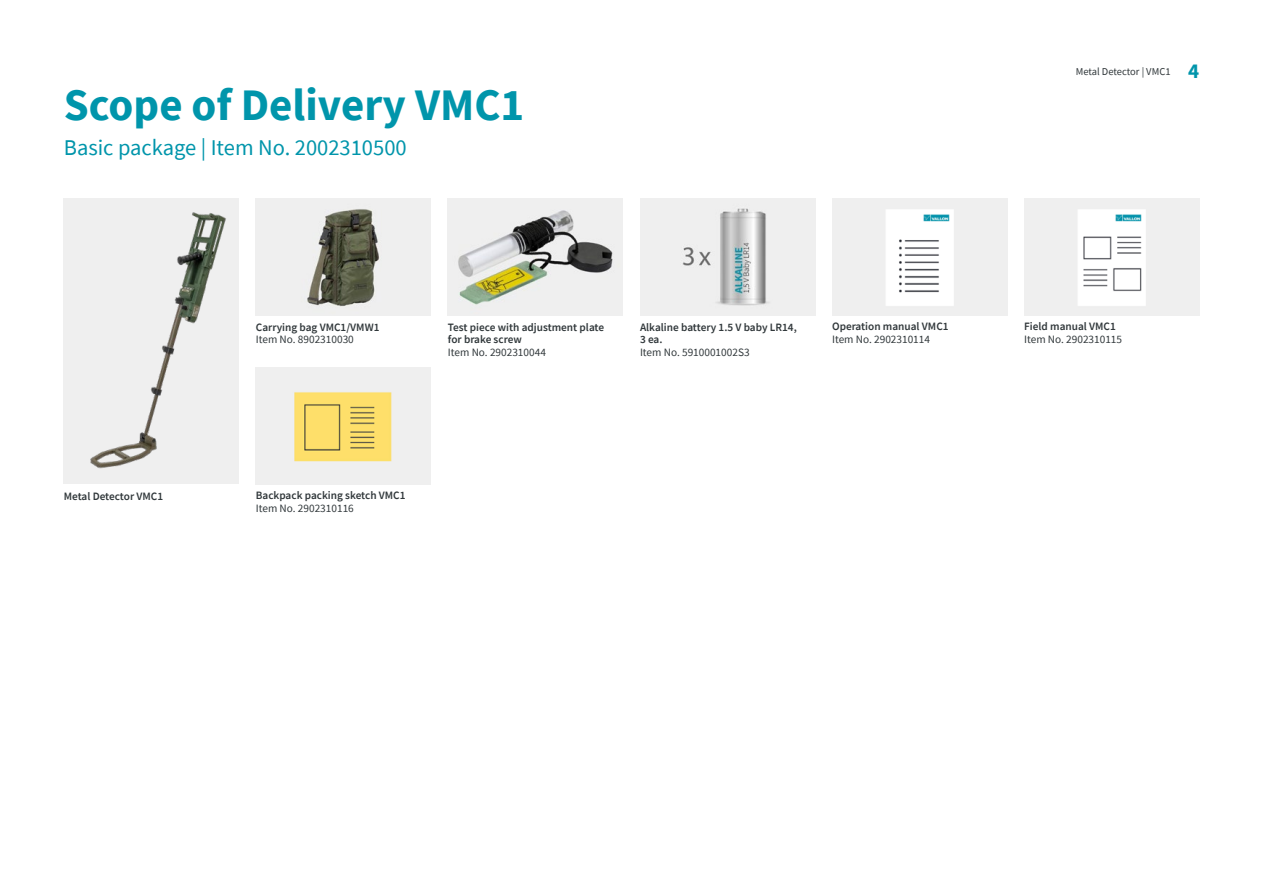
<style>
.page{position:relative;width:1263px;height:893px;background:#fff}
.page>*{position:absolute;margin:0;border:0;box-sizing:border-box;transform-origin:0 0}
.t1{font:700 45px "Source Sans Pro";color:#0095ab}
.t2{font:22.5px "Source Sans Pro";color:#0095ab}
.t3{font:700 21px "Source Sans Pro";color:#0095ab}
.t4{font:600 11.25px/12.8px "Source Sans Pro";color:#30373a}
.t5{font:11.25px "Source Sans Pro";color:#30373a}
.t6{font:10.5px "Source Sans Pro";color:#30373a}
</style>
<div class="page">
<img style="left:256px;top:199px;width:175px;height:116px">
<img style="left:448px;top:199px;width:175px;height:116px">
<div style="left:64px;top:199px;width:175px;height:285px;background:#efefef"></div>
<img style="left:90px;top:212px;width:136px;height:257px">
<img style="left:832px;top:199px;width:175px;height:116px">
<img style="left:1024px;top:199px;width:175px;height:116px">
<img style="left:256px;top:368px;width:175px;height:116px">
<img style="left:640px;top:199px;width:175px;height:116px">
<h1 class="t1" style="left:64px;top:74px;width:462px">Scope of Delivery VMC1</h1>
<h2 class="t2" style="left:64px;top:133px;width:344px">Basic package | Item No. 2002310500</h2>
<p class="t4" style="left:64px;top:490px;width:101px">Metal Detector VMC1</p>
<p class="t4" style="left:256px;top:320px;width:125px">Carrying bag VMC1/VMW1</p>
<p class="t5" style="left:256px;top:332px;width:99px">Item No. 8902310030</p>
<p class="t4" style="left:448px;top:320px;width:158px">Test piece with adjustment plate for brake screw</p>
<p class="t5" style="left:448px;top:345px;width:99px">Item No. 2902310044</p>
<p class="t4" style="left:640px;top:320px;width:158px">Alkaline battery 1.5 V baby LR14,<br>3 ea.</p>
<p class="t5" style="left:640px;top:345px;width:111px">Item No. 5910001002 3S</p>
<p class="t4" style="left:832px;top:320px;width:118px">Operation manual VMC1</p>
<p class="t5" style="left:832px;top:332px;width:99px">Item No. 2902310114</p>
<p class="t4" style="left:256px;top:489px;width:151px">Backpack packing sketch VMC1</p>
<p class="t5" style="left:256px;top:501px;width:99px">Item No. 2902310116</p>
<p class="t6" style="left:1076px;top:65px;width:96px">Metal Detector | VMC1</p>
<h3 class="t3" style="left:1188px;top:56px;width:13px">4</h3>
<p class="t4" style="left:1024px;top:320px;width:93px">Field manual VMC1</p>
<p class="t5" style="left:1024px;top:332px;width:99px">Item No. 2902310115</p>
</div>
